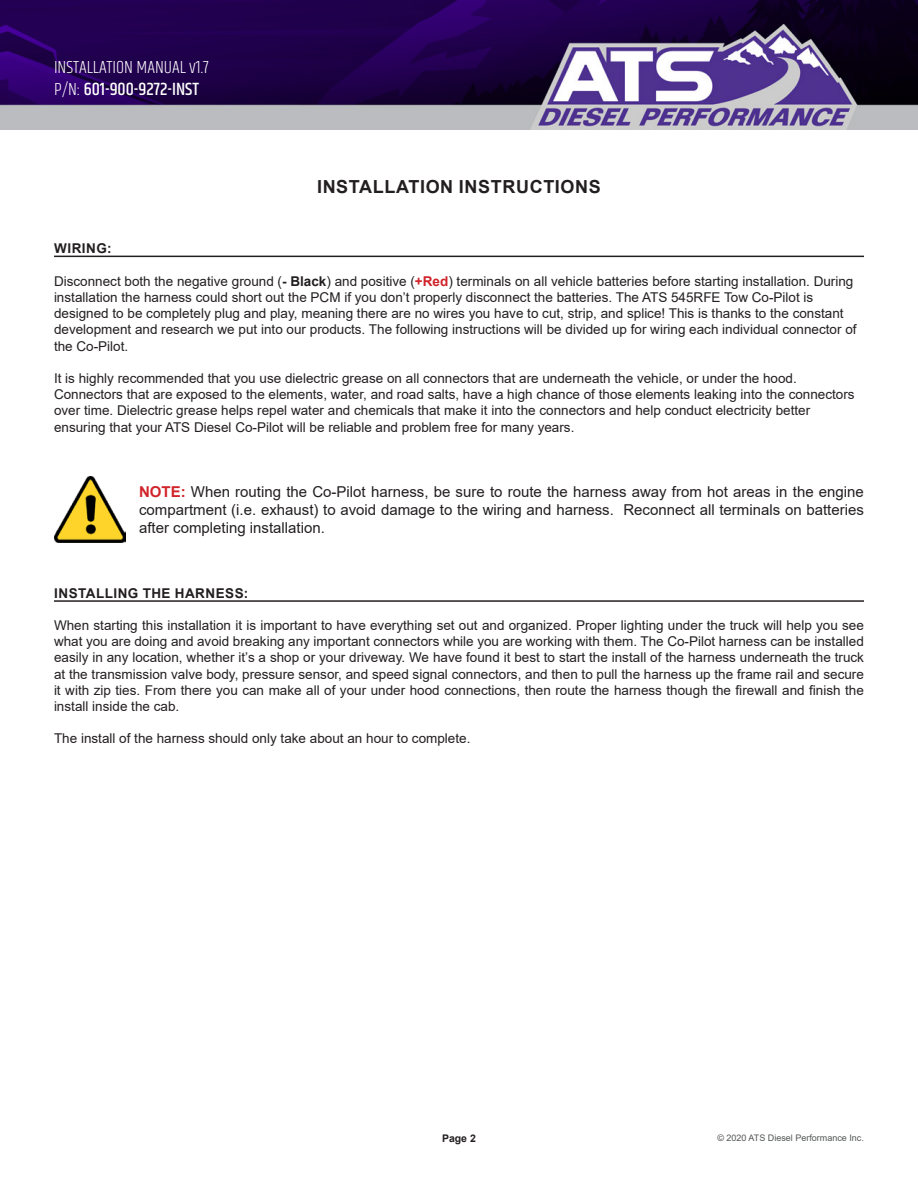
<style>
.page{position:relative;width:918px;height:1188px;background:#fff}
.page>*{position:absolute;margin:0;border:0;box-sizing:border-box;transform-origin:0 0}
.t1{font:700 18px "Arial";letter-spacing:.035em;color:#231f20}
.t2{font:300 18px "Khand";color:#fff}
.t3{font:500 18px "Khand";color:#fff}
.t4{font:15px/18px "Arial";color:#231f20;text-align:justify}
.t5{font:13.5px/16.2px "Arial";color:#231f20}
.t6{font:700 13.5px "Arial";letter-spacing:.035em;color:#231f20}
.t7{font:700 10.5px "Arial";color:#231f20}
.t8{font:9px "Arial";color:#545555}
.s1{font-weight:300}
.s2{font-weight:700}
.s3{font-weight:700;color:#d1232a}
</style>
<div class="page">
<img style="left:0;top:0;width:918px;height:130px">
<hr style="left:54px;top:600px;width:810px;height:2px;background:#231f20">
<hr style="left:54px;top:256px;width:810px;height:1px;background:#231f20">
<img style="left:54px;top:477px;width:72px;height:66px">
<p class="t2" style="left:54px;top:57px;width:156px">INSTALLATION MANUAL v1.7</p>
<p class="t3" style="left:54px;top:78px;width:147px"><span class="s1">P/N:</span> 601-900-9272-INST</p>
<p class="t1" style="left:317px;top:174px;width:285px">INSTALLATION INSTRUCTIONS</p>
<p class="t6" style="left:54px;top:239px;width:59px">WIRING:</p>
<p class="t5" style="left:54px;top:273px;width:804px">Disconnect both the negative ground (<span class="s2">- Black</span>) and positive (<span class="s3">+Red</span>) terminals on all vehicle batteries before starting installation. During installation the harness could short out the PCM if you don’t properly disconnect the batteries. The ATS 545RFE Tow Co-Pilot is designed to be completely plug and play, meaning there are no wires you have to cut, strip, and splice! This is thanks to the constant development and research we put into our products. The following instructions will be divided up for wiring each individual connector of the Co-Pilot.</p>
<p class="t5" style="left:54px;top:370px;width:802px">It is highly recommended that you use dielectric grease on all connectors that are underneath the vehicle, or under the hood.<br>Connectors that are exposed to the elements, water, and road salts, have a high chance of those elements leaking into the connectors over time. Dielectric grease helps repel water and chemicals that make it into the connectors and help conduct electricity better ensuring that your ATS Diesel Co-Pilot will be reliable and problem free for many years.</p>
<p class="t4" style="left:139px;top:483px;width:726px"><span class="s3">NOTE:</span> When routing the Co-Pilot harness, be sure to route the harness away from hot areas in the engine compartment (i.e. exhaust) to avoid damage to the wiring and harness. Reconnect all terminals on batteries after completing installation.</p>
<p class="t6" style="left:54px;top:583px;width:196px">INSTALLING THE HARNESS:</p>
<p class="t5" style="left:54px;top:617px;width:812px;text-align:justify">When starting this installation it is important to have everything set out and organized. Proper lighting under the truck will help you see what you are doing and avoid breaking any important connectors while you are working with them. The Co-Pilot harness can be installed easily in any location, whether it’s a shop or your driveway. We have found it best to start the install of the harness underneath the truck at the transmission valve body, pressure sensor, and speed signal connectors, and then to pull the harness up the frame rail and secure it with zip ties. From there you can make all of your under hood connections, then route the harness though the firewall and finish the install inside the cab.</p>
<p class="t5" style="left:54px;top:730px;width:418px">The install of the harness should only take about an hour to complete.</p>
<p class="t7" style="left:442px;top:1131px;width:35px">Page 2</p>
<p class="t8" style="left:717px;top:1131px;width:148px">© 2020 ATS Diesel Performance Inc.</p>
</div>
